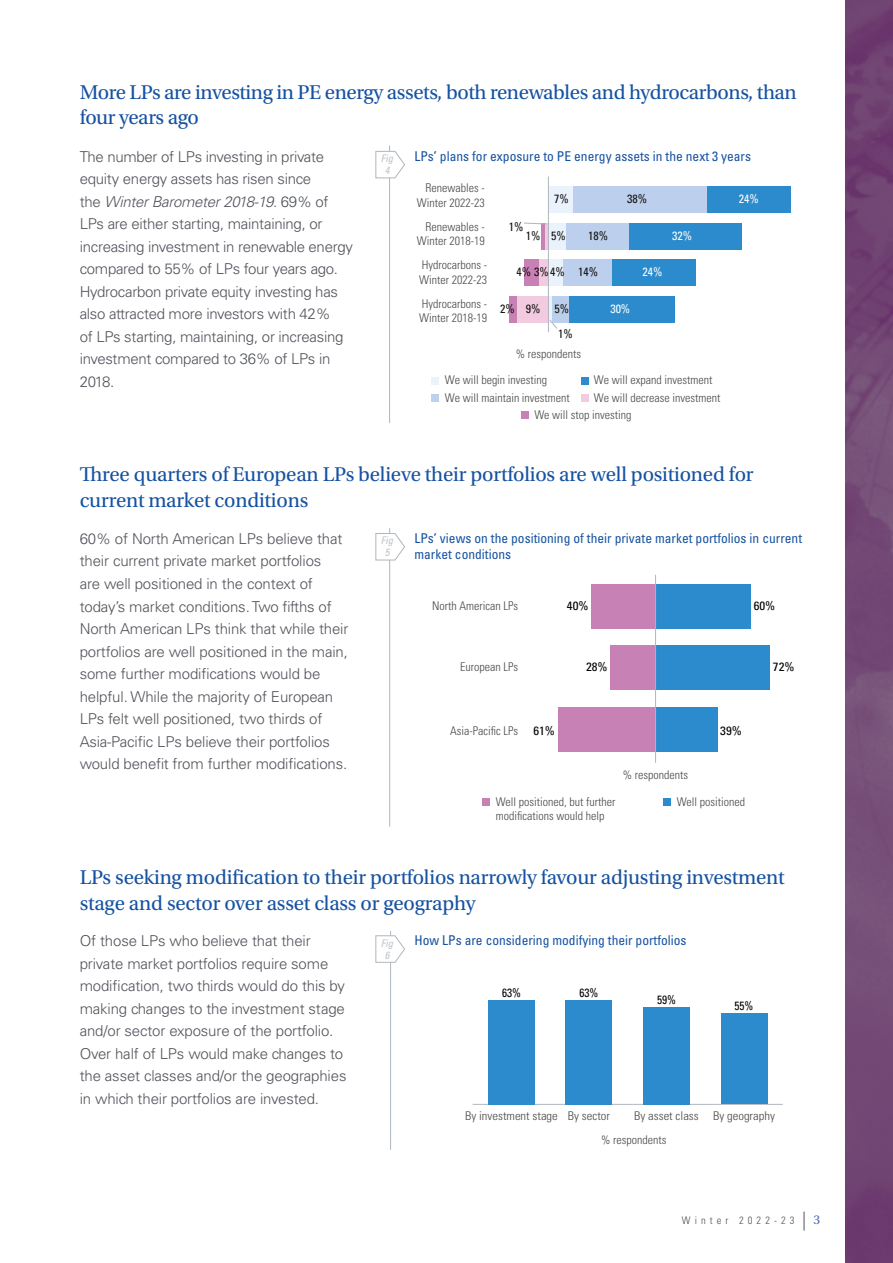
<style>
.page{position:relative;width:893px;height:1263px;background:#fff}
.page>*{position:absolute;margin:0;border:0;box-sizing:border-box;transform-origin:0 0}
.t1{font:21px/25.5px "Utopia Std";letter-spacing:-.01em;color:#1652a1}
.t2{font:300 15px/22.5px "Univers LT Std";letter-spacing:-.01em;color:#50535a}
.t3{font:condensed 13.5px/15.8px "Univers LT Std";color:#1652a1}
.t4{font:13.5px "Utopia Std";color:#4e6eb4}
.t5{font:300 condensed 12px/14.4px "Univers LT Std";color:#4a4a49}
.t6{font:300 condensed 12px "Univers LT Std";color:#4a4a49;scale:1.05 1}
.t7{font:condensed 12px "Univers LT Std";color:#13110e}
.t8{font:condensed 12px "Univers LT Std";color:#000;scale:1.08 1}
.t9{font:condensed 12px "Univers LT Std";color:#fff}
.t10{font:condensed 12px "Univers LT Std";color:#000;scale:.95 1}
.t11{font:300 condensed 10.5px "Univers LT Std";letter-spacing:.39em;color:#50535a}
.t12{font:italic condensed 10.5px/12px "Univers LT Std";color:#bec4ca;text-align:center}
.s1{font-style:italic}
</style>
<div class="page">
<svg style="left:804px;top:1212px;width:1px;height:18px"></svg>
<img style="left:845px;top:0;width:48px;height:1263px">
<div style="left:483px;top:799px;width:7px;height:7px;background:#c781b5"></div>
<div style="left:663px;top:799px;width:7px;height:7px;background:#2b8bcc"></div>
<div style="left:655px;top:584px;width:96px;height:44px;background:#2b8bcc"></div>
<div style="left:655px;top:645px;width:115px;height:45px;background:#2b8bcc"></div>
<div style="left:655px;top:707px;width:62px;height:45px;background:#2b8bcc"></div>
<div style="left:591px;top:584px;width:64px;height:44px;background:#c781b5"></div>
<div style="left:610px;top:645px;width:45px;height:45px;background:#c781b5"></div>
<div style="left:558px;top:707px;width:97px;height:45px;background:#c781b5"></div>
<hr style="left:655px;top:575px;width:1px;height:188px;background:#afb6bd">
<hr style="left:389px;top:528px;width:1px;height:298px;background:#afb6bd">
<svg style="left:375px;top:532px;width:30px;height:29px"></svg>
<div style="left:432px;top:394px;width:7px;height:8px;background:#bcd0ed"></div>
<div style="left:432px;top:377px;width:7px;height:7px;background:#eaf3fc"></div>
<div style="left:581px;top:394px;width:7px;height:8px;background:#f3cbe1"></div>
<div style="left:581px;top:377px;width:7px;height:7px;background:#2b8bcc"></div>
<div style="left:522px;top:412px;width:7px;height:7px;background:#c781b5"></div>
<div style="left:706px;top:187px;width:85px;height:26px;background:#2b8bcc"></div>
<div style="left:573px;top:187px;width:133px;height:26px;background:#bcd0ed"></div>
<div style="left:548px;top:187px;width:25px;height:26px;background:#eaf3fc"></div>
<div style="left:629px;top:223px;width:113px;height:26px;background:#2b8bcc"></div>
<div style="left:566px;top:223px;width:63px;height:26px;background:#bcd0ed"></div>
<div style="left:548px;top:223px;width:18px;height:26px;background:#eaf3fc"></div>
<div style="left:611px;top:260px;width:85px;height:26px;background:#2b8bcc"></div>
<div style="left:562px;top:260px;width:49px;height:26px;background:#bcd0ed"></div>
<div style="left:548px;top:260px;width:14px;height:26px;background:#eaf3fc"></div>
<div style="left:569px;top:296px;width:106px;height:26px;background:#2b8bcc"></div>
<div style="left:552px;top:296px;width:17px;height:26px;background:#bcd0ed"></div>
<div style="left:517px;top:296px;width:32px;height:26px;background:#f3cbe1"></div>
<div style="left:510px;top:296px;width:7px;height:26px;background:#c781b5"></div>
<hr style="left:548px;top:176px;width:1px;height:156px;background:#afb6bd">
<svg style="left:523px;top:222px;width:35px;height:107px"></svg>
<hr style="left:389px;top:146px;width:1px;height:277px;background:#afb6bd">
<svg style="left:375px;top:150px;width:30px;height:29px"></svg>
<hr style="left:473px;top:1104px;width:310px;height:1px;background:#afb6bd">
<div style="left:721px;top:1013px;width:46px;height:91px;background:#2b8bcc"></div>
<div style="left:643px;top:1007px;width:47px;height:97px;background:#2b8bcc"></div>
<div style="left:566px;top:1000px;width:46px;height:104px;background:#2b8bcc"></div>
<div style="left:488px;top:1000px;width:47px;height:104px;background:#2b8bcc"></div>
<hr style="left:390px;top:931px;width:1px;height:219px;background:#afb6bd">
<svg style="left:375px;top:935px;width:30px;height:28px"></svg>
<h1 class="t1" style="left:80px;top:80px;width:719px">More LPs are investing in PE energy assets, both renewables and hydrocarbons, than four years ago</h1>
<p class="t2" style="left:80px;top:145px;width:275px">The number of LPs investing in private equity energy assets has risen since<br>the <span class="s1">Winter Barometer 2018-19</span>. 69% of LPs are either starting, maintaining, or increasing investment in renewable energy compared to 55% of LPs four years ago.<br>Hydrocarbon private equity investing has also attracted more investors with 42%<br>of LPs starting, maintaining, or increasing investment compared to 36% of LPs in 2018.</p>
<p class="t3" style="left:414px;top:148px;width:338px">LPs’ plans for exposure to PE energy assets in the next 3 years</p>
<p class="t12" style="left:381px;top:153px;width:14px">Fig<br>4</p>
<p class="t5" style="left:417px;top:181px;width:69px;text-align:right">Renewables -<br>Winter 2022-23</p>
<p class="t7" style="left:554px;top:191px;width:16px">7%</p>
<p class="t7" style="left:627px;top:191px;width:21px">38%</p>
<p class="t9" style="left:739px;top:191px;width:21px">24%</p>
<p class="t9" style="left:672px;top:228px;width:21px">32%</p>
<p class="t7" style="left:516px;top:264px;width:83px">4% 3%4% 14%</p>
<p class="t9" style="left:643px;top:264px;width:21px">24%</p>
<p class="t7" style="left:554px;top:301px;width:16px">5%</p>
<p class="t9" style="left:610px;top:301px;width:21px">30%</p>
<p class="t7" style="left:558px;top:326px;width:16px">1%</p>
<p class="t7" style="left:509px;top:219px;width:16px">1%</p>
<p class="t5" style="left:417px;top:219px;width:69px;text-align:right">Renewables -<br>Winter 2018-19</p>
<p class="t7" style="left:526px;top:228px;width:42px">1% 5%</p>
<p class="t7" style="left:588px;top:228px;width:21px">18%</p>
<p class="t5" style="left:419px;top:258px;width:69px">Hydrocarbons -<br>Winter 2022-23</p>
<p class="t5" style="left:419px;top:296px;width:69px">Hydrocarbons -<br>Winter 2018-19</p>
<p class="t7" style="left:500px;top:301px;width:42px">2% 9%</p>
<p class="t5" style="left:516px;top:346px;width:67px">% respondents</p>
<p class="t5" style="left:445px;top:373px;width:104px">We will begin investing</p>
<p class="t5" style="left:594px;top:373px;width:120px">We will expand investment</p>
<p class="t5" style="left:534px;top:407px;width:99px">We will stop investing</p>
<p class="t5" style="left:445px;top:390px;width:127px">We will maintain investment</p>
<p class="t5" style="left:594px;top:390px;width:128px">We will decrease investment</p>
<h1 class="t1" style="left:80px;top:462px;width:675px">Three quarters of European LPs believe their portfolios are well positioned for current market conditions</h1>
<p class="t2" style="left:80px;top:527px;width:270px">60% of North American LPs believe that their current private market portfolios<br>are well positioned in the context of today’s market conditions. Two fifths of North American LPs think that while their portfolios are well positioned in the main, some further modifications would be helpful. While the majority of European LPs felt well positioned, two thirds of Asia-Pacific LPs believe their portfolios would benefit from further modifications.</p>
<p class="t3" style="left:414px;top:530px;width:389px">LPs’ views on the positioning of their private market portfolios in current market conditions</p>
<p class="t12" style="left:381px;top:535px;width:14px">Fig<br>5</p>
<p class="t8" style="left:567px;top:598px;width:22px">40%</p>
<p class="t8" style="left:754px;top:598px;width:22px">60%</p>
<p class="t5" style="left:432px;top:599px;width:87px">North American LPs</p>
<p class="t8" style="left:586px;top:659px;width:22px">28%</p>
<p class="t8" style="left:773px;top:659px;width:22px">72%</p>
<p class="t5" style="left:460px;top:659px;width:59px">European LPs</p>
<p class="t8" style="left:533px;top:723px;width:22px">61%</p>
<p class="t8" style="left:720px;top:723px;width:22px">39%</p>
<p class="t5" style="left:623px;top:768px;width:67px">% respondents</p>
<p class="t5" style="left:450px;top:724px;width:69px">Asia-Pacific LPs</p>
<p class="t5" style="left:496px;top:794px;width:121px">Well positioned, but further modifications would help</p>
<p class="t5" style="left:677px;top:794px;width:70px">Well positioned</p>
<h1 class="t1" style="left:80px;top:865px;width:706px">LPs seeking modification to their portfolios narrowly favour adjusting investment stage and sector over asset class or geography</h1>
<p class="t2" style="left:80px;top:930px;width:268px">Of those LPs who believe that their private market portfolios require some modification, two thirds would do this by making changes to the investment stage and/or sector exposure of the portfolio.<br>Over half of LPs would make changes to the asset classes and/or the geographies in which their portfolios are invested.</p>
<p class="t3" style="left:414px;top:932px;width:274px">How LPs are considering modifying their portfolios</p>
<p class="t6" style="left:465px;top:1108px;width:140px">By investment stage By sector</p>
<p class="t6" style="left:634px;top:1108px;width:136px">By asset class By geography</p>
<p class="t12" style="left:381px;top:937px;width:14px">Fig<br>6</p>
<p class="t10" style="left:502px;top:985px;width:21px">63%</p>
<p class="t10" style="left:579px;top:985px;width:21px">63%</p>
<p class="t10" style="left:657px;top:992px;width:21px">59%</p>
<p class="t10" style="left:734px;top:998px;width:21px">55%</p>
<p class="t5" style="left:601px;top:1132px;width:67px">% respondents</p>
<p class="t11" style="left:682px;top:1214px;width:114px">Winter 2022-23</p>
<p class="t4" style="left:813px;top:1212px;width:8px">3</p>
</div>
